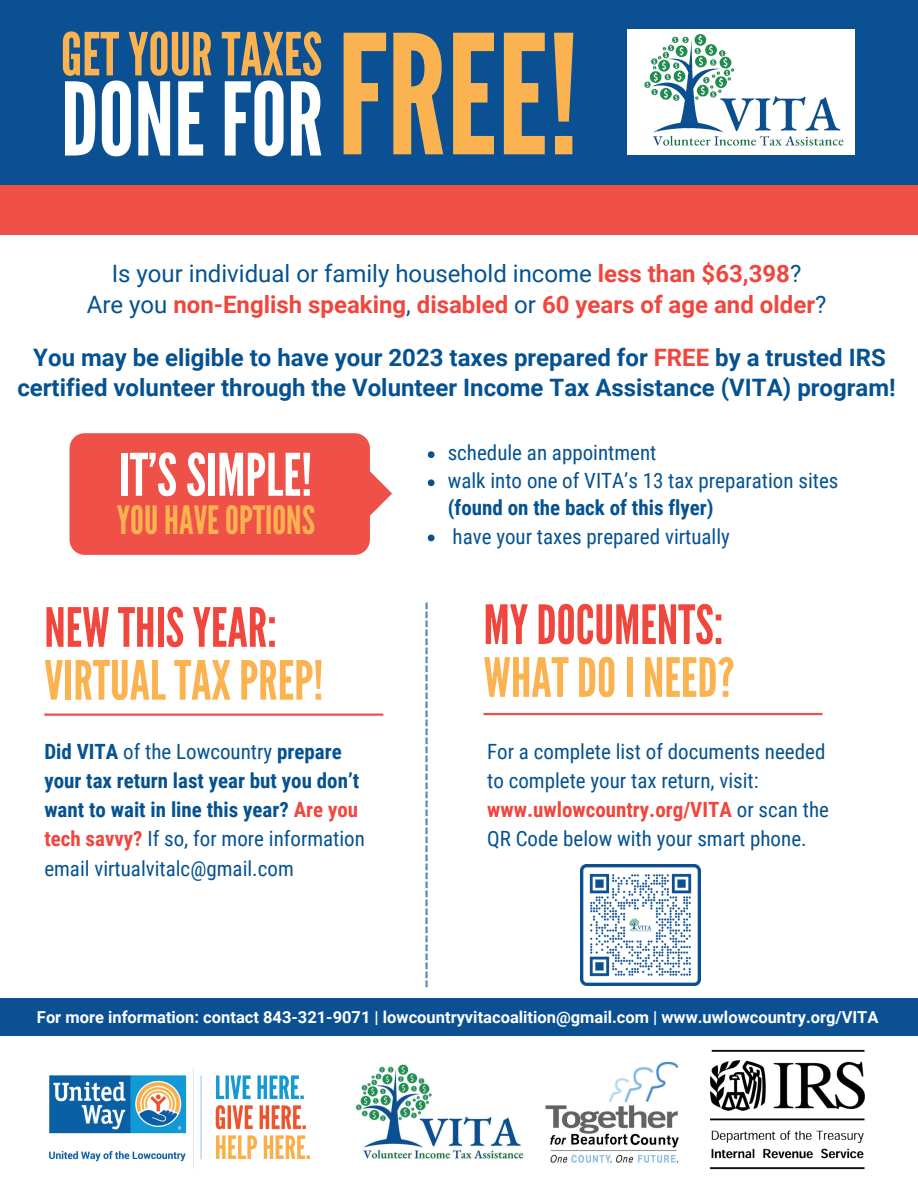
<style>
.page{position:relative;width:918px;height:1188px;background:#fff}
.page>*{position:absolute;margin:0;border:0;box-sizing:border-box;transform-origin:0 0}
.t1{font:100.95px "League Gothic";color:#fff}
.t2{font:59.25px "League Gothic";color:#fbb251}
.t3{font:58.5px "League Gothic";color:#fff}
.t4{font:54px "League Gothic";color:#fbb251}
.t5{font:54px "League Gothic";color:#ef473e}
.t6{font:39px "League Gothic";color:#fbb251}
.t7{font:700 24px/30.3px "Roboto";color:#055291;text-align:center}
.t8{font:700 24px/30.3px "Roboto";color:#ef473e;text-align:center}
.t9{font:21px/29.2px "Roboto Condensed";color:#055291}
.t10{font:700 21px/29.2px "Roboto Condensed";color:#055291}
.t11{font:700 16.5px "Roboto";color:#fff}
.s1{font-size:165.45px;color:#fbb251}
.s2{font-weight:400;color:#055291}
.s3{color:#ef473e}
.s4{font-weight:400}
.s5{font-weight:700;color:#ef473e}
</style>
<div class="page">
<img style="left:48px;top:1069px;width:262px;height:99px">
<img style="left:545px;top:1061px;width:134px;height:102px">
<img style="left:710px;top:1050px;width:155px;height:119px">
<img style="left:355px;top:1064px;width:169px;height:95px">
<div style="left:0;top:184px;width:918px;height:51px;background:#ef5048"></div>
<div style="left:0;top:0;width:918px;height:184px;background:#0b5093"></div>
<img style="left:631px;top:29px;width:229px;height:156px">
<hr style="left:484px;top:713px;width:339px;height:2px;background:#ef5048">
<hr style="left:44px;top:713px;width:339px;height:3px;background:#ef5048">
<svg style="left:425px;top:602px;width:3px;height:385px"></svg>
<div style="left:0;top:998px;width:918px;height:38px;background:#0b5093"></div>
<img style="left:581px;top:865px;width:120px;height:120px">
<svg style="left:70px;top:433px;width:322px;height:122px"></svg>
<svg style="left:428px;top:451px;width:7px;height:7px"></svg>
<svg style="left:428px;top:479px;width:7px;height:7px"></svg>
<svg style="left:428px;top:535px;width:7px;height:6px"></svg>
<h2 class="t2" style="left:61px;top:19px;width:263px">GET YOUR TAXES</h2>
<h1 class="t1" style="left:61px;top:59px;width:520px">DONE FOR<span class="s1">FREE!</span></h1>
<p class="t8" style="left:87px;top:258px;width:741px"><span class="s2">Is your individual or family household income</span> less than $63,398<span class="s2">?<br>Are you</span> non-English speaking<span class="s2">,</span> disabled <span class="s2">or</span> 60 years of age and older<span class="s2">?</span></p>
<p class="t7" style="left:17px;top:341px;width:880px">You may be eligible to have your 2023 taxes prepared for <span class="s3">FREE</span> by a trusted IRS certified volunteer through the Volunteer Income Tax Assistance (VITA) program!</p>
<h3 class="t3" style="left:119px;top:440px;width:195px">IT’S SIMPLE!</h3>
<h3 class="t6" style="left:117px;top:497px;width:200px">YOU HAVE OPTIONS</h3>
<h3 class="t5" style="left:44px;top:595px;width:234px">NEW THIS YEAR:</h3>
<h3 class="t4" style="left:44px;top:648px;width:281px">VIRTUAL TAX PREP!</h3>
<p class="t10" style="left:44px;top:736px;width:322px">Did VITA <span class="s4">of the Lowcountry</span> prepare your tax return last year but you don’t want to wait in line this year? <span class="s3">Are you tech savvy?</span> <span class="s4">If so, for more information email virtualvitalc@gmail.com</span></p>
<p class="t9" style="left:448px;top:438px;width:392px;line-height:28.2px">schedule an appointment<br>walk into one of VITA’s 13 tax preparation sites</p>
<p class="t10" style="left:448px;top:493px;width:267px">(found on the back of this flyer)</p>
<p class="t9" style="left:453px;top:521px;width:279px">have your taxes prepared virtually</p>
<h3 class="t5" style="left:484px;top:593px;width:241px">MY DOCUMENTS:</h3>
<h3 class="t4" style="left:484px;top:645px;width:252px">WHAT DO I NEED?</h3>
<p class="t9" style="left:487px;top:736px;width:343px">For a complete list of documents needed to complete your tax return, visit: <span class="s5">www.uwlowcountry.org/VITA</span> or scan the QR Code below with your smart phone.</p>
<p class="t11" style="left:37px;top:1005px;width:843px">For more information: contact 843-321-9071 | lowcountryvitacoalition@gmail.com | www.uwlowcountry.org/VITA</p>
</div>
